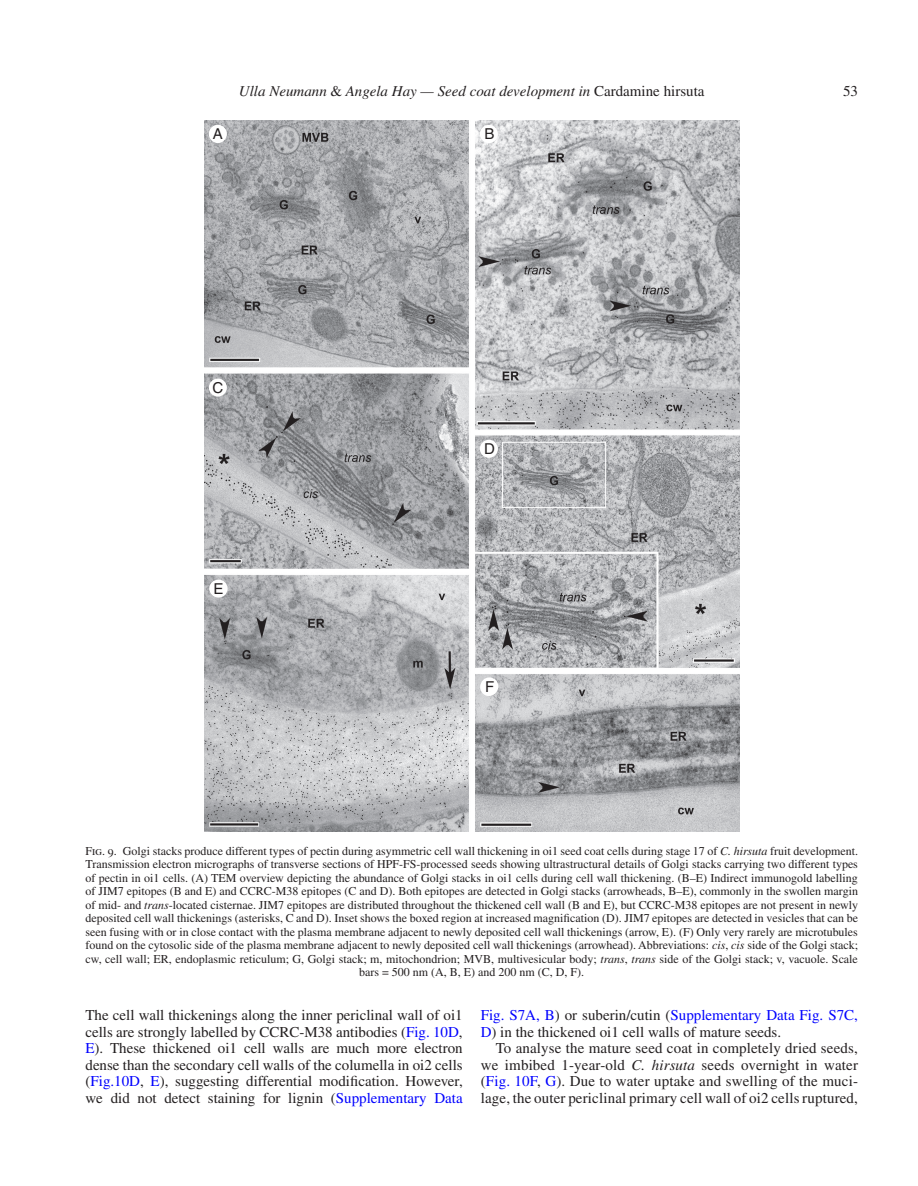
<style>
.page{position:relative;width:918px;height:1186px;background:#fff}
.page>*{position:absolute;margin:0;border:0;box-sizing:border-box;transform-origin:0 0}
.t1{font:15px/16.5px "Times LT Std";color:#231f20;text-align:justify}
.t2{font:italic 15px "Times LT Std";color:#231f20}
.t3{font:15px "Helvetica";color:#231f20}
.t4{font:12px/13.5px "Times LT Std";color:#231f20;text-align:center}
.s1{font-style:normal}
.s2{font-style:italic}
.s3{color:#00f}
</style>
<div class="page">
<img style="left:204px;top:120px;width:535px;height:711px">
<div style="left:209px;top:125px;width:18px;height:18px;background:#fff;border-radius:50%"></div>
<div style="left:480px;top:125px;width:18px;height:18px;background:#fff;border-radius:50%"></div>
<div style="left:209px;top:379px;width:18px;height:18px;background:#fff;border-radius:50%"></div>
<div style="left:480px;top:440px;width:18px;height:18px;background:#fff;border-radius:50%"></div>
<div style="left:210px;top:580px;width:18px;height:18px;background:#fff;border-radius:50%"></div>
<div style="left:480px;top:677px;width:18px;height:18px;background:#fff;border-radius:50%"></div>
<p class="t2" style="left:239px;top:83px;width:467px">Ulla Neumann <span class="s1">&amp;</span> Angela Hay — Seed coat development in <span class="s1">Cardamine hirsuta</span></p>
<p class="t1" style="left:843px;top:83px;width:16px">53</p>
<p class="t3" style="left:213px;top:125px;width:12px">A</p>
<p class="t3" style="left:484px;top:125px;width:12px">B</p>
<p class="t3" style="left:212px;top:379px;width:12px">C</p>
<p class="t3" style="left:214px;top:580px;width:12px">E</p>
<p class="t3" style="left:484px;top:440px;width:12px">D</p>
<p class="t3" style="left:485px;top:678px;width:11px">F</p>
<p class="t4" style="left:86px;top:844px;width:774px">Fig. 9. Golgi stacks produce different types of pectin during asymmetric cell wall thickening in oi1 seed coat cells during stage 17 of <span class="s2">C. hirsuta</span> fruit development.<br>Transmission electron micrographs of transverse sections of HPF-FS-processed seeds showing ultrastructural details of Golgi stacks carrying two different types of pectin in oi1 cells. (A) TEM overview depicting the abundance of Golgi stacks in oi1 cells during cell wall thickening. (B–E) Indirect immunogold labelling of JIM7 epitopes (B and E) and CCRC-M38 epitopes (C and D). Both epitopes are detected in Golgi stacks (arrowheads, B–E), commonly in the swollen margin of mid- and <span class="s2">trans</span>-located cisternae. JIM7 epitopes are distributed throughout the thickened cell wall (B and E), but CCRC-M38 epitopes are not present in newly deposited cell wall thickenings (asterisks, C and D). Inset shows the boxed region at increased magnification (D). JIM7 epitopes are detected in vesicles that can be seen fusing with or in close contact with the plasma membrane adjacent to newly deposited cell wall thickenings (arrow, E). (F) Only very rarely are microtubules found on the cytosolic side of the plasma membrane adjacent to newly deposited cell wall thickenings (arrowhead). Abbreviations: <span class="s2">cis</span>, <span class="s2">cis</span> side of the Golgi stack; cw, cell wall; ER, endoplasmic reticulum; G, Golgi stack; m, mitochondrion; MVB, multivesicular body; <span class="s2">trans</span>, <span class="s2">trans</span> side of the Golgi stack; v, vacuole. Scale bars = 500 nm (A, B, E) and 200 nm (C, D, F).</p>
<p class="t1" style="left:86px;top:1007px;width:379px">The cell wall thickenings along the inner periclinal wall of oi1 cells are strongly labelled by CCRC-M38 antibodies (<span class="s3">Fig. 10D</span>, <span class="s3">E</span>). These thickened oi1 cell walls are much more electron dense than the secondary cell walls of the columella in oi2 cells (<span class="s3">Fig.10D</span>, <span class="s3">E</span>), suggesting differential modification. However, we did not detect staining for lignin (<span class="s3">Supplementary Data</span></p>
<p class="t1" style="left:481px;top:1007px;width:379px"><span class="s3">Fig. S7A, B</span>) or suberin/cutin (<span class="s3">Supplementary Data Fig. S7C,<br>D</span>) in the thickened oi1 cell walls of mature seeds.</p>
<p class="t1" style="left:481px;top:1040px;width:379px;text-indent:15px">To analyse the mature seed coat in completely dried seeds, we imbibed 1-year-old <span class="s2">C. hirsuta</span> seeds overnight in water (<span class="s3">Fig. 10F</span>, <span class="s3">G</span>). Due to water uptake and swelling of the muci&shy;lage, the outer periclinal primary cell wall of oi2 cells ruptured,</p>
</div>
